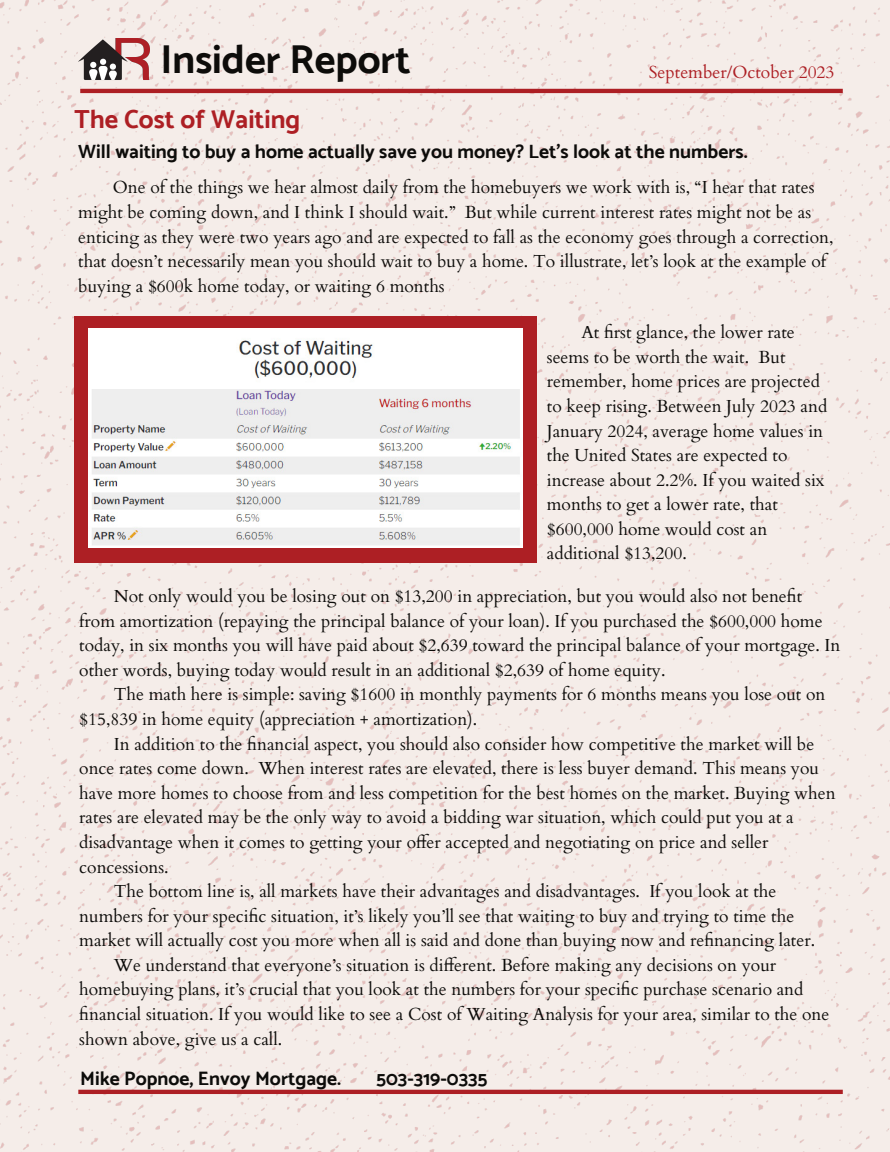
<style>
.page{position:relative;width:890px;height:1152px;background:#f5ede9}
.page>*{position:absolute;margin:0;border:0;box-sizing:border-box;transform-origin:0 0}
.t1{font:700 40.4px "Catamaran";color:#0d0c0a}
.t2{font:700 26px "Catamaran";color:#ad1f24}
.t3{font:700 19.6px "Catamaran";color:#0d0c0a}
.t4{font:17.6px/24.4px "Cardo";color:#0d0c0a}
.t5{font:17.6px "Cardo";color:#ad1f24}
</style>
<div class="page">
<img style="left:78px;top:38px;width:71px;height:43px">
<hr style="left:80px;top:89px;width:763px;height:4px;background:#ad1f24">
<hr style="left:78px;top:1090px;width:765px;height:4px;background:#ad1f24">
<div style="left:74px;top:317px;width:462px;height:246px;background:#ad1f24"></div>
<img style="left:88px;top:388px;width:434px;height:160px">
<img style="left:88px;top:328px;width:434px;height:60px">
<h1 class="t1" style="left:160px;top:36px;width:252px">Insider Report</h1>
<p class="t5" style="left:649px;top:58px;width:187px">September/October 2023</p>
<h2 class="t2" style="left:74px;top:104px;width:227px">The Cost of Waiting</h2>
<p class="t3" style="left:78px;top:140px;width:671px">Will waiting to buy a home actually save you money? Let's look at the numbers.</p>
<p class="t4" style="left:78px;top:174px;width:757px;text-indent:35px">One of the things we hear almost daily from the homebuyers we work with is, “I hear that rates might be coming down, and I think I should wait.” But while current interest rates might not be as enticing as they were two years ago and are expected to fall as the economy goes through a correction, that doesn’t necessarily mean you should wait to buy a home. To illustrate, let’s look at the example of buying a $600k home today, or waiting 6 months</p>
<p class="t4" style="left:547px;top:319px;width:282px;text-indent:35px">At first glance, the lower rate seems to be worth the wait. But remember, home prices are projected to keep rising. Between July 2023 and<br>January 2024, average home values in the United States are expected to increase about 2.2%. If you waited six months to get a lower rate, that $600,000 home would cost an additional $13,200.</p>
<p class="t4" style="left:79px;top:583px;width:763px;text-indent:35px">Not only would you be losing out on $13,200 in appreciation, but you would also not benefit from amortization (repaying the principal balance of your loan). If you purchased the $600,000 home today, in six months you will have paid about $2,639 toward the principal balance of your mortgage. In other words, buying today would result in an additional $2,639 of home equity.</p>
<p class="t4" style="left:79px;top:681px;width:748px;text-indent:35px">The math here is simple: saving $1600 in monthly payments for 6 months means you lose out on $15,839 in home equity (appreciation + amortization).</p>
<p class="t4" style="left:114px;top:731px;width:702px">In addition to the financial aspect, you should also consider how competitive the market will be</p>
<p class="t4" style="left:79px;top:755px;width:741px">once rates come down. When interest rates are elevated, there is less buyer demand. This means you</p>
<p class="t4" style="left:79px;top:780px;width:758px">have more homes to choose from and less competition for the best homes on the market. Buying when</p>
<p class="t4" style="left:79px;top:804px;width:716px">rates are elevated may be the only way to avoid a bidding war situation, which could put you at a</p>
<p class="t4" style="left:79px;top:829px;width:691px">disadvantage when it comes to getting your offer accepted and negotiating on price and seller</p>
<p class="t4" style="left:79px;top:853px;width:91px">concessions.</p>
<p class="t4" style="left:114px;top:878px;width:664px">The bottom line is, all markets have their advantages and disadvantages. If you look at the</p>
<p class="t4" style="left:79px;top:903px;width:716px">numbers for your specific situation, it’s likely you’ll see that waiting to buy and trying to time the</p>
<p class="t4" style="left:79px;top:927px;width:737px">market will actually cost you more when all is said and done than buying now and refinancing later.</p>
<p class="t4" style="left:114px;top:952px;width:664px">We understand that everyone’s situation is different. Before making any decisions on your</p>
<p class="t4" style="left:79px;top:976px;width:726px">homebuying plans, it’s crucial that you look at the numbers for your specific purchase scenario and</p>
<p class="t4" style="left:79px;top:1001px;width:752px">financial situation. If you would like to see a Cost of Waiting Analysis for your area, similar to the one</p>
<p class="t4" style="left:79px;top:1026px;width:204px">shown above, give us a call.</p>
<p class="t3" style="left:80px;top:1067px;width:263px">Mike Popnoe, Envoy Mortgage.</p>
<p class="t3" style="left:376px;top:1067px;width:113px">503-319-0335</p>
</div>
